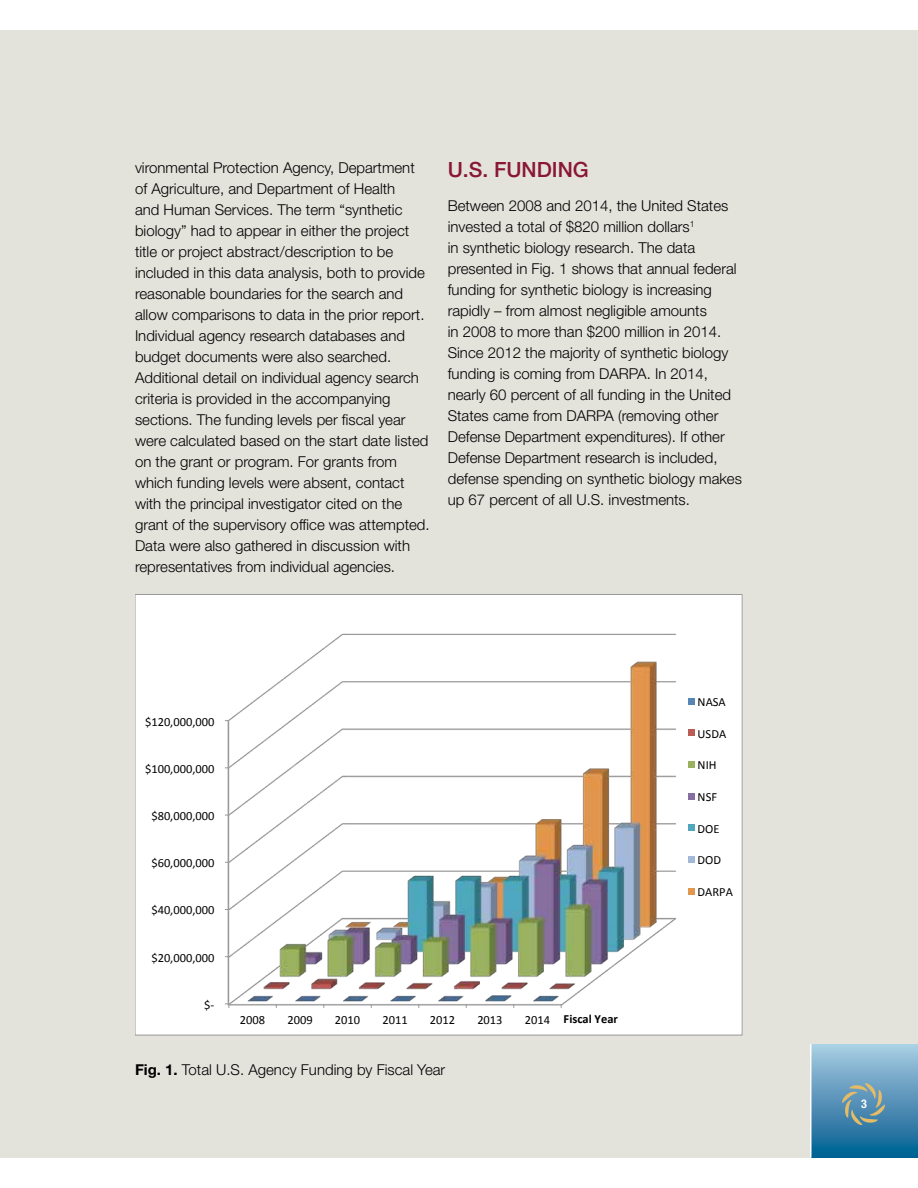
<style>
.page{position:relative;width:918px;height:1188px;background:#fff}
.page>*{position:absolute;margin:0;border:0;box-sizing:border-box;transform-origin:0 0}
.t1{font:500 21px "Helvetica Neue LT Std";color:#891635}
.t2{font:300 15px/21px "Helvetica Neue LT Std";color:#000}
.t3{font:12.45px "Calibri";color:#000}
.t4{font:700 12.45px "Calibri";color:#000}
.t5{font:700 condensed 12px "Helvetica Neue LT Std";color:#fff}
.s1{font-weight:400}
.s2{font-weight:700}
</style>
<div class="page">
<div style="left:0;top:30px;width:918px;height:1128px;background:#e3e2db"></div>
<div style="left:811px;top:1044px;width:107px;height:114px;background:linear-gradient(to bottom,#adcce2,#015e92)"></div>
<svg style="left:842px;top:1083px;width:43px;height:42px;background:#7499a4"></svg>
<hr style="left:810px;top:1044px;width:2px;height:114px;background:#fff">
<div style="left:135px;top:594px;width:607px;height:441px;background:#fff"></div>
<img style="left:227px;top:633px;width:449px;height:372px">
<div style="left:688px;top:698px;width:7px;height:6px;background:#5586b6"></div>
<div style="left:688px;top:729px;width:7px;height:7px;background:#ba5b54"></div>
<div style="left:688px;top:761px;width:7px;height:7px;background:#9ab260"></div>
<div style="left:688px;top:793px;width:7px;height:6px;background:#856ea0"></div>
<div style="left:688px;top:824px;width:7px;height:7px;background:#4fa8bd"></div>
<div style="left:688px;top:856px;width:7px;height:7px;background:#a3b8d8"></div>
<div style="left:688px;top:888px;width:7px;height:6px;background:#e3964d"></div>
<p class="t2" style="left:135px;top:157px;width:296px">vironmental Protection Agency, Department of Agriculture, and Department of Health<br>and Human Services. The term “synthetic biology” had to appear in either the project title or project abstract/description to be included in this data analysis, both to provide reasonable boundaries for the search and allow comparisons to data in the prior report.<br>Individual agency research databases and budget documents were also searched.<br>Additional detail on individual agency search criteria is provided in the accompanying sections. The funding levels per fiscal year were calculated based on the start date listed on the grant or program. For grants from which funding levels were absent, contact with the principal investigator cited on the grant of the supervisory office was attempted.<br>Data were also gathered in discussion with representatives from individual agencies.</p>
<h1 class="t1" style="left:448px;top:157px;width:143px">U.S. FUNDING</h1>
<p class="t2" style="left:448px;top:195px;width:296px">Between 2008 and 2014, the United States invested a total of $820 million dollars<sup>1<br></sup>in synthetic biology research. The data presented in Fig. 1 shows that annual federal funding for synthetic biology is increasing rapidly – from almost negligible amounts<br>in 2008 to more than $200 million in 2014.<br>Since 2012 the majority of synthetic biology funding is coming from DARPA. In 2014, nearly 60 percent of all funding in the United States came from DARPA (removing other Defense Department expenditures). If other Defense Department research is included, defense spending on synthetic biology makes up 67 percent of all U.S. investments.</p>
<p class="t3" style="left:145px;top:714px;width:71px">$120,000,000</p>
<p class="t3" style="left:145px;top:761px;width:71px">$100,000,000</p>
<p class="t3" style="left:151px;top:808px;width:65px">$80,000,000</p>
<p class="t3" style="left:151px;top:855px;width:65px">$60,000,000</p>
<p class="t3" style="left:151px;top:903px;width:65px">$40,000,000</p>
<p class="t3" style="left:151px;top:950px;width:65px">$20,000,000</p>
<p class="t3" style="left:204px;top:997px;width:12px">$--‐</p>
<p class="t3" style="left:240px;top:1012px;width:27px">2008</p>
<p class="t3" style="left:287px;top:1012px;width:27px">2009</p>
<p class="t3" style="left:335px;top:1012px;width:27px">2010</p>
<p class="t3" style="left:382px;top:1012px;width:27px">2011</p>
<p class="t3" style="left:430px;top:1012px;width:27px">2012</p>
<p class="t3" style="left:477px;top:1012px;width:27px">2013</p>
<p class="t4" style="left:525px;top:1012px;width:95px"><span class="s1">2014</span> Fiscal Year</p>
<p class="t2" style="left:135px;top:1059px;width:312px"><span class="s2">Fig. 1.</span> Total U.S. Agency Funding by Fiscal Year</p>
<p class="t3" style="left:698px;top:694px;width:30px">NASA</p>
<p class="t3" style="left:698px;top:726px;width:30px">USDA</p>
<p class="t3" style="left:698px;top:757px;width:20px">NIH</p>
<p class="t3" style="left:698px;top:789px;width:21px">NSF</p>
<p class="t3" style="left:698px;top:821px;width:23px">DOE</p>
<p class="t3" style="left:698px;top:852px;width:25px">DOD</p>
<p class="t3" style="left:698px;top:884px;width:37px">DARPA</p>
<p class="t5" style="left:861px;top:1097px;width:7px">3</p>
</div>
